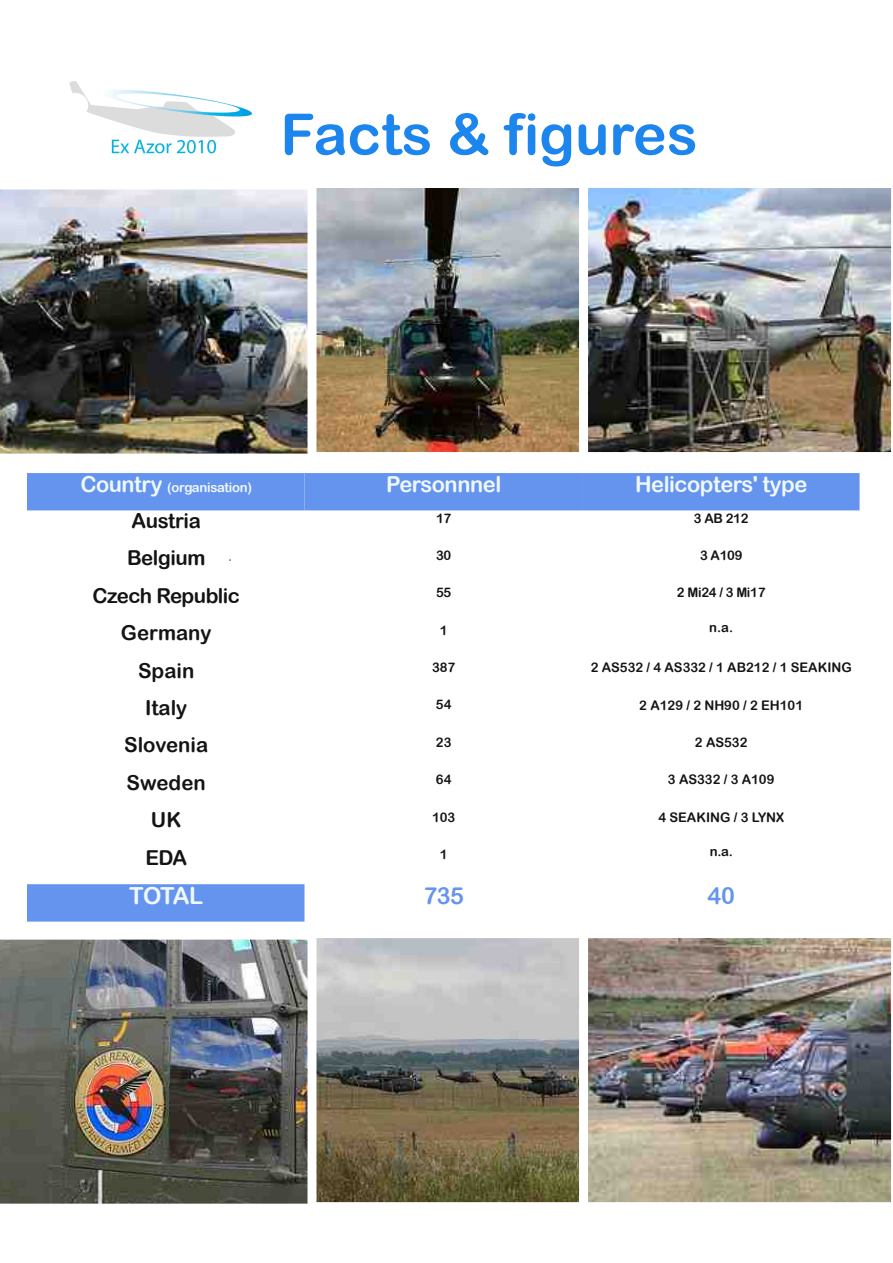
<style>
.page{position:relative;width:893px;height:1263px;background:#fff}
.page>*{position:absolute;margin:0;border:0;box-sizing:border-box;transform-origin:0 0}
.t1{font:57px "Arial Rounded MT Bold";color:#1c85ee}
.t2{font:23.55px "Arial Rounded MT Bold";letter-spacing:-.045em;color:#f0f8ff}
.t3{font:23.55px "Arial Rounded MT Bold";color:#6494ed}
.t4{font:22.05px "Arial Rounded MT Bold";letter-spacing:-.02em;color:#f0f8ff}
.t5{font:20.55px "Arial Rounded MT Bold";letter-spacing:-.015em;color:#161413}
.t6{font:13.2px "Arial Rounded MT Bold";color:#161413}
.t7{font:13.2px "Arial Rounded MT Bold";letter-spacing:-.02em;color:#f0f8ff}
.t8{font:13.2px "Arial Rounded MT Bold";letter-spacing:-.02em;color:#161413}
.s1{font-size:22.05px}
</style>
<div class="page">
<img style="left:69px;top:81px;width:182px;height:73px">
<img style="left:0;top:939px;width:308px;height:264px">
<img style="left:316px;top:938px;width:263px;height:264px">
<img style="left:588px;top:938px;width:303px;height:264px">
<img style="left:0;top:189px;width:308px;height:264px">
<img style="left:316px;top:188px;width:263px;height:264px">
<img style="left:588px;top:188px;width:303px;height:264px">
<div style="left:27px;top:473px;width:277px;height:37px;background:#6494ed"></div>
<div style="left:304px;top:473px;width:278px;height:37px;background:#6494ed"></div>
<div style="left:582px;top:473px;width:278px;height:37px;background:#6494ed"></div>
<div style="left:27px;top:884px;width:277px;height:37px;background:#6494ed"></div>
<h1 class="t1" style="left:280px;top:101px;width:419px">Facts &amp; figures</h1>
<p class="t7" style="left:80px;top:479px;width:173px"><span class="s1">Country</span> (organisation)</p>
<h3 class="t4" style="left:386px;top:471px;width:117px">Personnnel</h3>
<h3 class="t4" style="left:635px;top:471px;width:174px">Helicopters' type</h3>
<h3 class="t5" style="left:132px;top:509px;width:71px">Austria</h3>
<p class="t6" style="left:436px;top:510px;width:17px">17</p>
<p class="t6" style="left:694px;top:510px;width:56px">3 AB 212</p>
<h3 class="t5" style="left:127px;top:546px;width:80px">Belgium</h3>
<p class="t6" style="left:436px;top:547px;width:17px">30</p>
<p class="t6" style="left:700px;top:547px;width:44px">3 A109</p>
<h3 class="t5" style="left:92px;top:583px;width:149px">Czech Republic</h3>
<p class="t6" style="left:436px;top:585px;width:17px">55</p>
<p class="t8" style="left:677px;top:585px;width:90px">2 Mi24 / 3 Mi17</p>
<h3 class="t5" style="left:121px;top:621px;width:92px">Germany</h3>
<p class="t6" style="left:440px;top:622px;width:9px">1</p>
<p class="t6" style="left:709px;top:620px;width:25px">n.a.</p>
<h3 class="t5" style="left:138px;top:658px;width:58px">Spain</h3>
<p class="t6" style="left:432px;top:659px;width:25px">387</p>
<p class="t6" style="left:591px;top:660px;width:263px">2 AS532 / 4 AS332 / 1 AB212 / 1 SEAKING</p>
<h3 class="t5" style="left:145px;top:695px;width:44px">Italy</h3>
<p class="t6" style="left:436px;top:697px;width:17px">54</p>
<p class="t6" style="left:639px;top:697px;width:165px">2 A129 / 2 NH90 / 2 EH101</p>
<h3 class="t5" style="left:124px;top:733px;width:85px">Slovenia</h3>
<p class="t6" style="left:436px;top:734px;width:17px">23</p>
<p class="t6" style="left:695px;top:734px;width:54px">2 AS532</p>
<h3 class="t5" style="left:127px;top:770px;width:81px">Sweden</h3>
<p class="t6" style="left:436px;top:772px;width:17px">64</p>
<p class="t6" style="left:668px;top:772px;width:108px">3 AS332 / 3 A109</p>
<h3 class="t5" style="left:151px;top:808px;width:32px">UK</h3>
<p class="t6" style="left:432px;top:809px;width:25px">103</p>
<p class="t6" style="left:658px;top:809px;width:127px">4 SEAKING / 3 LYNX</p>
<h3 class="t5" style="left:145px;top:845px;width:43px">EDA</h3>
<p class="t6" style="left:440px;top:846px;width:9px">1</p>
<p class="t6" style="left:710px;top:844px;width:25px">n.a.</p>
<h2 class="t2" style="left:129px;top:882px;width:75px">TOTAL</h2>
<h2 class="t3" style="left:423px;top:881px;width:42px">735</h2>
<h2 class="t3" style="left:708px;top:882px;width:29px">40</h2>
</div>
